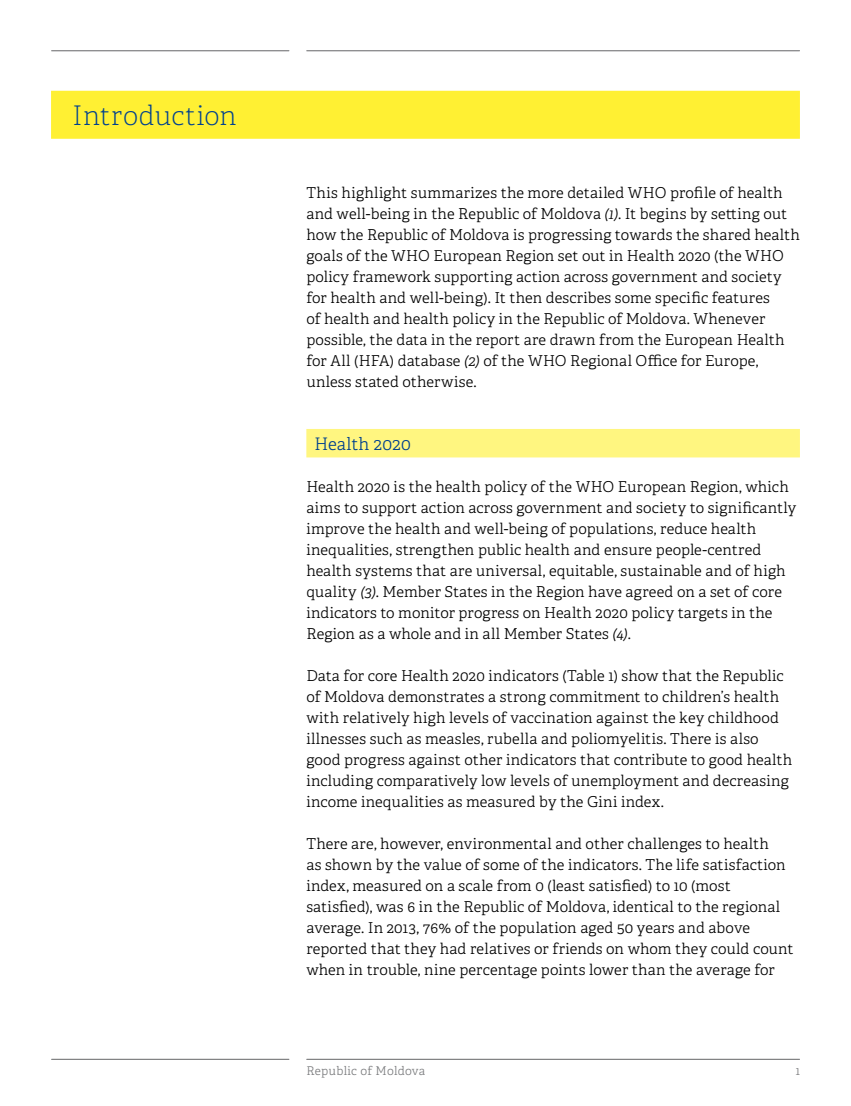
<style>
.page{position:relative;width:851px;height:1106px;background:#fff}
.page>*{position:absolute;margin:0;border:0;box-sizing:border-box;transform-origin:0 0}
.t1{font:100 27px "Adelle CYR";letter-spacing:.01em;color:#00418e}
.t2{font:300 17.25px "Adelle CYR";letter-spacing:.02em;color:#00418e}
.t3{font:300 15px/21px "Adelle CYR";letter-spacing:.01em;color:#000}
.t4{font:300 12px "Adelle CYR";letter-spacing:.02em;color:#797a7c}
.s1{font-style:italic}
</style>
<div class="page">
<hr style="left:52px;top:51px;width:237px;height:1px;background:#646567">
<hr style="left:52px;top:1059px;width:237px;height:1px;background:#646567">
<hr style="left:307px;top:51px;width:492px;height:1px;background:#646567">
<hr style="left:307px;top:1059px;width:492px;height:1px;background:#646567">
<div style="left:306px;top:429px;width:493px;height:28px;background:#fff680"></div>
<div style="left:51px;top:91px;width:748px;height:48px;background:#fff033"></div>
<h1 class="t1" style="left:72px;top:97px;width:166px">Introduction</h1>
<p class="t3" style="left:306px;top:182px;width:495px">This highlight summarizes the more detailed WHO profile of health and well-being in the Republic of Moldova <span class="s1">(1)</span>. It begins by setting out how the Republic of Moldova is progressing towards the shared health goals of the WHO European Region set out in Health 2020 (the WHO policy framework supporting action across government and society for health and well-being). It then describes some specific features<br>of health and health policy in the Republic of Moldova. Whenever possible, the data in the report are drawn from the European Health for All (HFA) database <span class="s1">(2)</span> of the WHO Regional Office for Europe, unless stated otherwise.</p>
<p class="t2" style="left:314px;top:432px;width:98px">Health 2020</p>
<p class="t3" style="left:306px;top:476px;width:491px">Health 2020 is the health policy of the WHO European Region, which aims to support action across government and society to significantly improve the health and well-being of populations, reduce health inequalities, strengthen public health and ensure people-centred health systems that are universal, equitable, sustainable and of high quality <span class="s1">(3)</span>. Member States in the Region have agreed on a set of core indicators to monitor progress on Health 2020 policy targets in the Region as a whole and in all Member States <span class="s1">(4)</span>.</p>
<p class="t3" style="left:306px;top:665px;width:487px">Data for core Health 2020 indicators (Table 1) show that the Republic of Moldova demonstrates a strong commitment to children’s health with relatively high levels of vaccination against the key childhood illnesses such as measles, rubella and poliomyelitis. There is also good progress against other indicators that contribute to good health including comparatively low levels of unemployment and decreasing income inequalities as measured by the Gini index.</p>
<p class="t3" style="left:306px;top:833px;width:488px">There are, however, environmental and other challenges to health<br>as shown by the value of some of the indicators. The life satisfaction index, measured on a scale from 0 (least satisfied) to 10 (most satisfied), was 6 in the Republic of Moldova, identical to the regional average. In 2013, 76% of the population aged 50 years and above reported that they had relatives or friends on whom they could count when in trouble, nine percentage points lower than the average for</p>
<p class="t4" style="left:306px;top:1062px;width:120px">Republic of Moldova</p>
<p class="t4" style="left:795px;top:1062px;width:6px">1</p>
</div>
